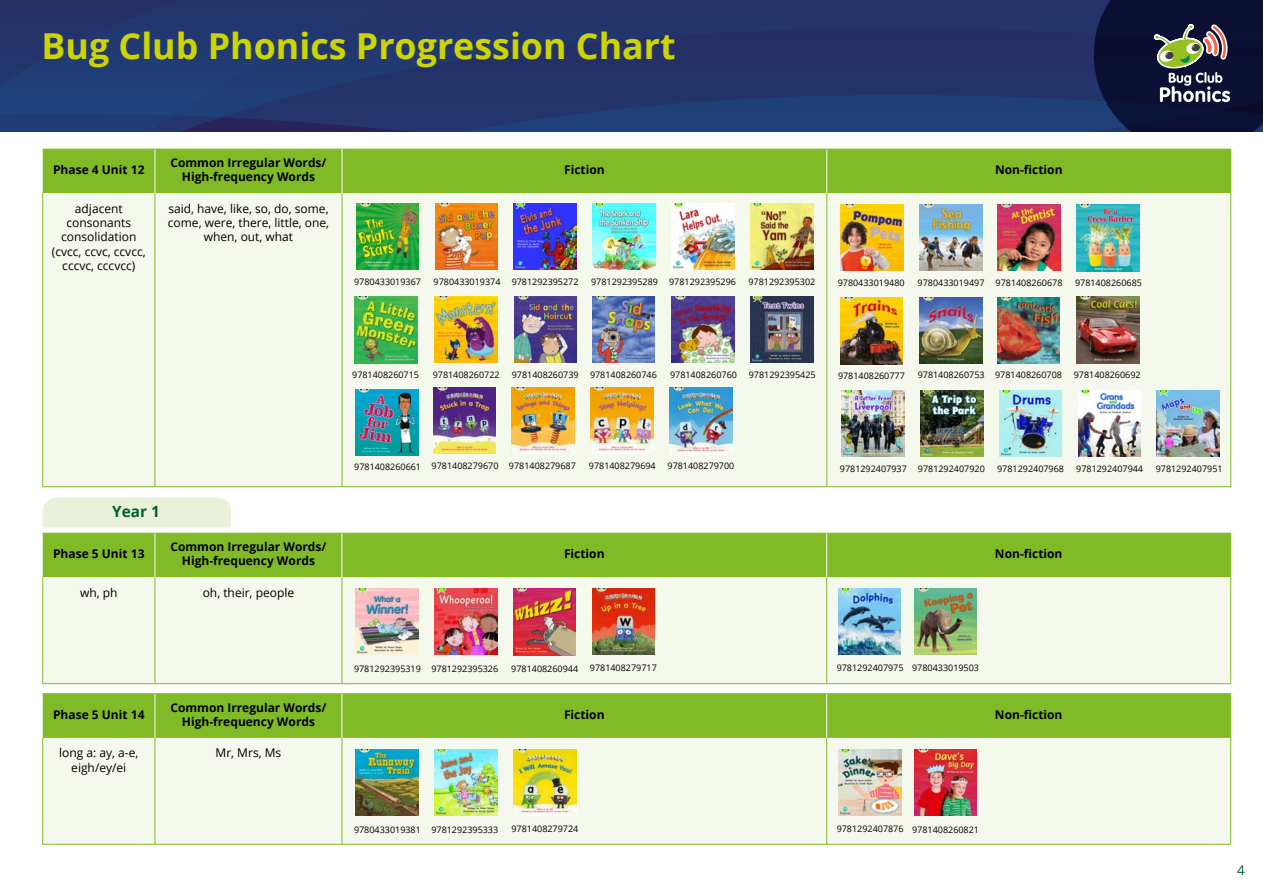
<style>
.page{position:relative;width:1263px;height:893px;background:#fff}
.page>*{position:absolute;margin:0;border:0;box-sizing:border-box;transform-origin:0 0}
.t1{font:700 35.85px "Open Sans";color:#cdd500}
.t2{font:700 15.3px "Open Sans";color:#00602f}
.t3{font:13.5px "Open Sans";color:#00602f}
.t4{font:700 12px/14.4px "Open Sans";color:#000;text-align:center}
.t5{font:12px/14.4px "Open Sans";color:#000;text-align:center}
.t6{font:9px "Open Sans";color:#000}
</style>
<div class="page">
<svg style="left:0;top:0;width:1263px;height:132px;background:#223468"></svg>
<div style="left:43px;top:497px;width:188px;height:30px;background:#e9f1da"></div>
<div style="left:43px;top:534px;width:1187px;height:43px;background:#80ba27"></div>
<div style="left:43px;top:577px;width:1187px;height:106px;background:#f5f8ed"></div>
<hr style="left:155px;top:533px;width:1px;height:44px;background:#fff">
<hr style="left:826px;top:533px;width:1px;height:44px;background:#fff">
<hr style="left:42px;top:577px;width:1px;height:106px;background:#80ba27">
<hr style="left:155px;top:577px;width:1px;height:106px;background:#80ba27">
<hr style="left:43px;top:683px;width:112px;height:1px;background:#80ba27">
<hr style="left:155px;top:683px;width:187px;height:1px;background:#80ba27">
<hr style="left:342px;top:683px;width:485px;height:1px;background:#80ba27">
<hr style="left:827px;top:683px;width:404px;height:1px;background:#80ba27">
<hr style="left:342px;top:577px;width:1px;height:106px;background:#80ba27">
<hr style="left:826px;top:577px;width:1px;height:106px;background:#80ba27">
<hr style="left:1230px;top:577px;width:1px;height:106px;background:#80ba27">
<hr style="left:43px;top:533px;width:112px;height:1px;background:#80ba27">
<hr style="left:155px;top:533px;width:187px;height:1px;background:#80ba27">
<hr style="left:342px;top:533px;width:485px;height:1px;background:#80ba27">
<hr style="left:827px;top:533px;width:404px;height:1px;background:#80ba27">
<hr style="left:1230px;top:533px;width:1px;height:44px;background:#80ba27">
<hr style="left:342px;top:533px;width:1px;height:44px;background:#fff">
<img style="left:914px;top:589px;width:63px;height:66px">
<img style="left:355px;top:589px;width:63px;height:66px">
<img style="left:434px;top:589px;width:63px;height:66px">
<img style="left:513px;top:589px;width:63px;height:67px">
<img style="left:592px;top:589px;width:63px;height:66px">
<img style="left:838px;top:589px;width:63px;height:66px">
<div style="left:43px;top:694px;width:1187px;height:44px;background:#80ba27"></div>
<div style="left:43px;top:738px;width:1187px;height:106px;background:#f5f8ed"></div>
<hr style="left:155px;top:694px;width:1px;height:44px;background:#fff">
<hr style="left:826px;top:694px;width:1px;height:44px;background:#fff">
<hr style="left:42px;top:738px;width:1px;height:106px;background:#80ba27">
<hr style="left:155px;top:738px;width:1px;height:106px;background:#80ba27">
<hr style="left:43px;top:844px;width:112px;height:1px;background:#80ba27">
<hr style="left:155px;top:844px;width:187px;height:1px;background:#80ba27">
<hr style="left:342px;top:844px;width:485px;height:1px;background:#80ba27">
<hr style="left:827px;top:844px;width:404px;height:1px;background:#80ba27">
<hr style="left:342px;top:738px;width:1px;height:106px;background:#80ba27">
<hr style="left:826px;top:738px;width:1px;height:106px;background:#80ba27">
<hr style="left:1230px;top:738px;width:1px;height:106px;background:#80ba27">
<hr style="left:43px;top:693px;width:112px;height:1px;background:#80ba27">
<hr style="left:155px;top:693px;width:187px;height:1px;background:#80ba27">
<hr style="left:342px;top:693px;width:485px;height:1px;background:#80ba27">
<hr style="left:827px;top:693px;width:404px;height:1px;background:#80ba27">
<hr style="left:1230px;top:694px;width:1px;height:44px;background:#80ba27">
<hr style="left:342px;top:694px;width:1px;height:44px;background:#fff">
<img style="left:355px;top:749px;width:63px;height:66px">
<img style="left:434px;top:749px;width:63px;height:66px">
<img style="left:914px;top:749px;width:63px;height:66px">
<img style="left:514px;top:749px;width:62px;height:66px">
<img style="left:839px;top:749px;width:62px;height:66px">
<div style="left:43px;top:150px;width:1187px;height:43px;background:#80ba27"></div>
<div style="left:43px;top:193px;width:1187px;height:293px;background:#f5f8ed"></div>
<hr style="left:155px;top:149px;width:1px;height:44px;background:#fff">
<hr style="left:826px;top:149px;width:1px;height:44px;background:#fff">
<hr style="left:42px;top:193px;width:1px;height:293px;background:#80ba27">
<hr style="left:155px;top:193px;width:1px;height:293px;background:#80ba27">
<hr style="left:43px;top:486px;width:112px;height:1px;background:#80ba27">
<hr style="left:155px;top:486px;width:187px;height:1px;background:#80ba27">
<hr style="left:342px;top:486px;width:485px;height:1px;background:#80ba27">
<hr style="left:827px;top:486px;width:404px;height:1px;background:#80ba27">
<hr style="left:342px;top:193px;width:1px;height:293px;background:#80ba27">
<hr style="left:826px;top:193px;width:1px;height:293px;background:#80ba27">
<hr style="left:1230px;top:193px;width:1px;height:293px;background:#80ba27">
<hr style="left:43px;top:149px;width:112px;height:1px;background:#80ba27">
<hr style="left:155px;top:149px;width:187px;height:1px;background:#80ba27">
<hr style="left:342px;top:149px;width:485px;height:1px;background:#80ba27">
<hr style="left:827px;top:149px;width:404px;height:1px;background:#80ba27">
<hr style="left:1230px;top:149px;width:1px;height:44px;background:#80ba27">
<hr style="left:342px;top:149px;width:1px;height:44px;background:#fff">
<img style="left:841px;top:205px;width:62px;height:65px">
<img style="left:919px;top:205px;width:63px;height:66px">
<img style="left:998px;top:205px;width:62px;height:66px">
<img style="left:1076px;top:205px;width:63px;height:67px">
<img style="left:356px;top:204px;width:63px;height:66px">
<img style="left:435px;top:204px;width:63px;height:66px">
<img style="left:514px;top:204px;width:62px;height:66px">
<img style="left:593px;top:204px;width:62px;height:66px">
<img style="left:672px;top:204px;width:62px;height:66px">
<img style="left:750px;top:204px;width:63px;height:66px">
<img style="left:1077px;top:297px;width:62px;height:66px">
<img style="left:997px;top:297px;width:63px;height:66px">
<img style="left:920px;top:297px;width:62px;height:66px">
<img style="left:840px;top:298px;width:63px;height:66px">
<img style="left:751px;top:297px;width:62px;height:66px">
<img style="left:841px;top:390px;width:63px;height:66px">
<img style="left:920px;top:390px;width:63px;height:66px">
<img style="left:999px;top:390px;width:63px;height:66px">
<img style="left:1078px;top:390px;width:63px;height:66px">
<img style="left:1157px;top:390px;width:63px;height:66px">
<img style="left:433px;top:388px;width:63px;height:66px">
<img style="left:512px;top:388px;width:63px;height:66px">
<img style="left:591px;top:388px;width:62px;height:66px">
<img style="left:670px;top:388px;width:62px;height:66px">
<img style="left:355px;top:389px;width:63px;height:67px">
<img style="left:354px;top:296px;width:63px;height:67px">
<img style="left:434px;top:296px;width:63px;height:66px">
<img style="left:514px;top:296px;width:63px;height:66px">
<img style="left:592px;top:296px;width:63px;height:66px">
<img style="left:671px;top:296px;width:63px;height:66px">
<h1 class="t1" style="left:41px;top:20px;width:636px">Bug Club Phonics Progression Chart</h1>
<h3 class="t4" style="left:53px;top:162px;width:93px">Phase 4 Unit 12</h3>
<h3 class="t4" style="left:170px;top:155px;width:158px">Common Irregular Words/<br>High-frequency Words</h3>
<h3 class="t4" style="left:564px;top:162px;width:42px">Fiction</h3>
<h3 class="t4" style="left:995px;top:162px;width:69px">Non-fiction</h3>
<h3 class="t5" style="left:52px;top:201px;width:95px">adjacent consonants consolidation (cvcc, ccvc, ccvcc, cccvc, cccvcc)</h3>
<h3 class="t5" style="left:168px;top:201px;width:163px">said, have, like, so, do, some, come, were, there, little, one, when, out, what</h3>
<p class="t6" style="left:354px;top:276px;width:68px">9780433019367</p>
<p class="t6" style="left:434px;top:276px;width:146px">9780433019374 9781292395272</p>
<p class="t6" style="left:591px;top:276px;width:146px">9781292395289 9781292395296</p>
<p class="t6" style="left:748px;top:276px;width:68px">9781292395302</p>
<p class="t6" style="left:838px;top:276px;width:68px">9780433019480</p>
<p class="t6" style="left:918px;top:276px;width:146px">9780433019497 9781408260678</p>
<p class="t6" style="left:1075px;top:276px;width:68px">9781408260685</p>
<p class="t6" style="left:352px;top:368px;width:68px">9781408260715</p>
<p class="t6" style="left:433px;top:368px;width:68px">9781408260722</p>
<p class="t6" style="left:512px;top:368px;width:68px">9781408260739</p>
<p class="t6" style="left:590px;top:368px;width:68px">9781408260746</p>
<p class="t6" style="left:670px;top:368px;width:68px">9781408260760</p>
<p class="t6" style="left:749px;top:369px;width:68px">9781292395425</p>
<p class="t6" style="left:838px;top:369px;width:68px">9781408260777</p>
<p class="t6" style="left:918px;top:369px;width:146px">9781408260753 9781408260708</p>
<p class="t6" style="left:1074px;top:369px;width:68px">9781408260692</p>
<p class="t6" style="left:354px;top:460px;width:223px">9781408260661 9781408279670 9781408279687</p>
<p class="t6" style="left:589px;top:460px;width:68px">9781408279694</p>
<p class="t6" style="left:667px;top:460px;width:68px">9781408279700</p>
<p class="t6" style="left:840px;top:462px;width:146px">9781292407937 9781292407920</p>
<p class="t6" style="left:997px;top:462px;width:68px">9781292407968</p>
<p class="t6" style="left:1076px;top:462px;width:68px">9781292407944</p>
<p class="t6" style="left:1156px;top:462px;width:68px">9781292407951</p>
<h2 class="t2" style="left:112px;top:501px;width:49px">Year 1</h2>
<h3 class="t4" style="left:53px;top:546px;width:93px">Phase 5 Unit 13</h3>
<h3 class="t4" style="left:170px;top:539px;width:158px">Common Irregular Words/<br>High-frequency Words</h3>
<h3 class="t4" style="left:564px;top:546px;width:42px">Fiction</h3>
<h3 class="t4" style="left:995px;top:546px;width:69px">Non-fiction</h3>
<h3 class="t5" style="left:80px;top:585px;width:39px">wh, ph</h3>
<h3 class="t5" style="left:203px;top:585px;width:93px">oh, their, people</h3>
<p class="t6" style="left:354px;top:663px;width:146px">9781292395319 9781292395326</p>
<p class="t6" style="left:511px;top:663px;width:68px">9781408260944</p>
<p class="t6" style="left:590px;top:662px;width:68px">9781408279717</p>
<p class="t6" style="left:837px;top:662px;width:144px">9781292407975 9780433019503</p>
<h3 class="t4" style="left:53px;top:707px;width:93px">Phase 5 Unit 14</h3>
<h3 class="t4" style="left:170px;top:700px;width:158px">Common Irregular Words/<br>High-frequency Words</h3>
<h3 class="t4" style="left:564px;top:707px;width:42px">Fiction</h3>
<h3 class="t4" style="left:995px;top:707px;width:69px">Non-fiction</h3>
<h3 class="t5" style="left:59px;top:745px;width:81px">long a: ay, a-e, eigh/ey/ei</h3>
<h3 class="t5" style="left:215px;top:745px;width:67px">Mr, Mrs, Ms</h3>
<p class="t6" style="left:354px;top:823px;width:146px">9780433019381 9781292395333</p>
<p class="t6" style="left:511px;top:822px;width:68px">9781408279724</p>
<p class="t6" style="left:837px;top:823px;width:144px">9781292407876 9781408260821</p>
<h3 class="t3" style="left:1237px;top:860px;width:9px">4</h3>
</div>
